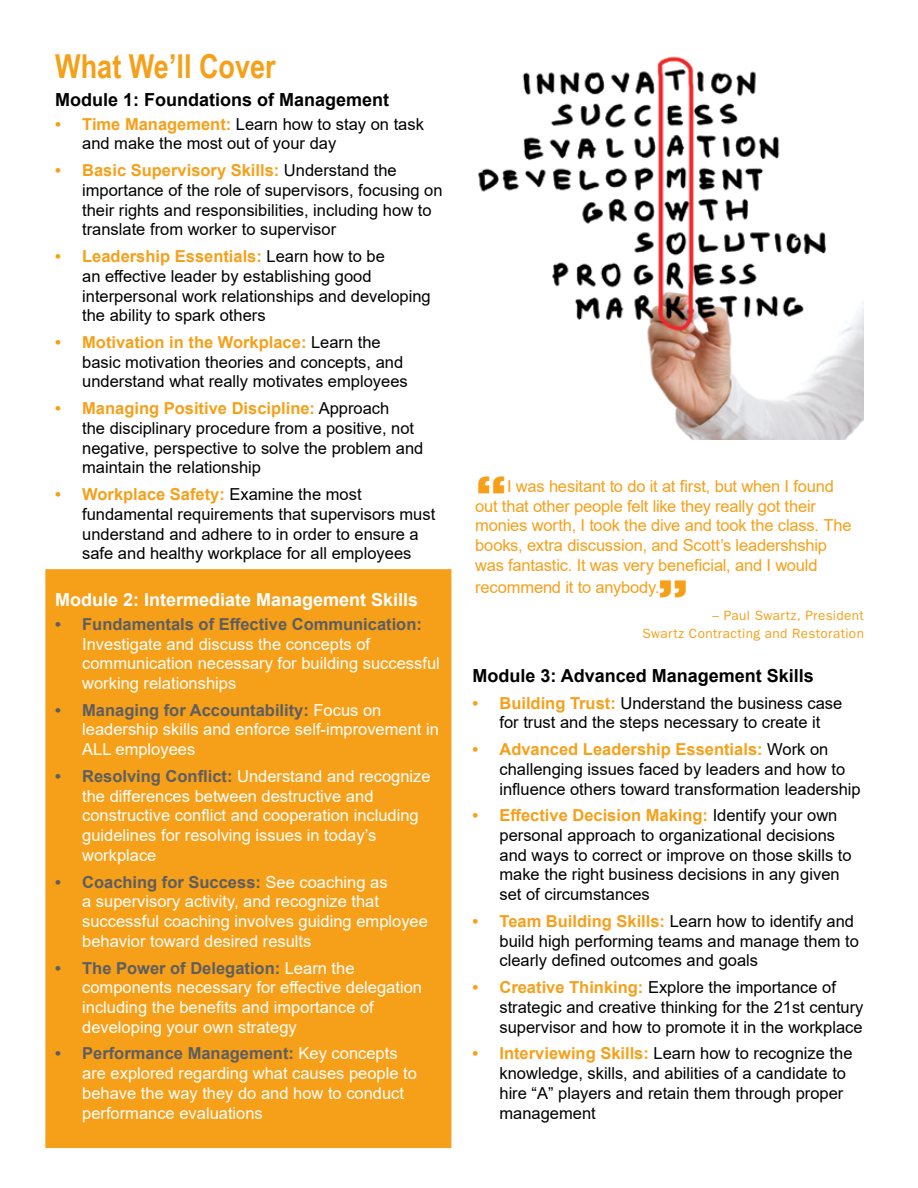
<style>
.page{position:relative;width:918px;height:1188px;background:#fff}
.page>*{position:absolute;margin:0;border:0;box-sizing:border-box;transform-origin:0 0}
.t1{font:800 45px "Rockwell Std";color:#f6a01a}
.t2{font:700 33px "Arial Narrow";color:#f6a01a}
.t3{font:700 18px "Arial";color:#000}
.t4{font:700 18px "Arial";color:#fff}
.t5{font:16.5px/19.8px "Arial";color:#000}
.t6{font:16.5px/19.8px "Arial";color:#fff}
.t7{font:16.5px/19.8px "Arial";letter-spacing:-.01em;color:#f6a01a}
.t8{font:700 16.5px "Arial";color:#5d5d60}
.t9{font:13.5px/18px "ITC Franklin Gothic Std";letter-spacing:.03em;color:#f6a01a;text-align:right}
.s1{font-weight:700;color:#f6a01a}
.s2{font-weight:700;color:#5d5d60}
</style>
<div class="page">
<div style="left:45px;top:569px;width:406px;height:579px;background:#f6a01a;border:2px solid #f6a01a"></div>
<img style="left:478px;top:56px;width:386px;height:384px">
<h2 class="t2" style="left:55px;top:41px;width:222px">What We’ll Cover</h2>
<p class="t3" style="left:55px;top:87px;width:336px">Module 1: Foundations of Management</p>
<p class="t5" style="left:82px;top:114px;width:343px;text-indent:-27px"><span class="s1">• Time Management:</span> Learn how to stay on task and make the most out of your day</p>
<p class="t5" style="left:82px;top:160px;width:362px;text-indent:-27px"><span class="s1">• Basic Supervisory Skills:</span> Understand the importance of the role of supervisors, focusing on their rights and responsibilities, including how to translate from worker to supervisor</p>
<p class="t5" style="left:82px;top:246px;width:350px;text-indent:-27px"><span class="s1">• Leadership Essentials:</span> Learn how to be<br>an effective leader by establishing good interpersonal work relationships and developing the ability to spark others</p>
<p class="t5" style="left:82px;top:332px;width:327px;text-indent:-27px"><span class="s1">• Motivation in the Workplace:</span> Learn the basic motivation theories and concepts, and understand what really motivates employees</p>
<p class="t5" style="left:82px;top:398px;width:343px;text-indent:-27px"><span class="s1">• Managing Positive Discipline:</span> Approach<br>the disciplinary procedure from a positive, not negative, perspective to solve the problem and maintain the relationship</p>
<p class="t5" style="left:82px;top:484px;width:355px;text-indent:-27px"><span class="s1">• Workplace Safety:</span> Examine the most fundamental requirements that supervisors must understand and adhere to in order to ensure a safe and healthy workplace for all employees</p>
<p class="t4" style="left:55px;top:587px;width:365px">Module 2: Intermediate Management Skills</p>
<p class="t8" style="left:55px;top:612px;width:368px">• Fundamentals of Effective Communication:</p>
<p class="t6" style="left:82px;top:634px;width:359px">Investigate and discuss the concepts of communication necessary for building successful working relationships</p>
<p class="t6" style="left:82px;top:700px;width:358px;text-indent:-27px"><span class="s2">• Managing for Accountability:</span> Focus on leadership skills and enforce self-improvement in<br>ALL employees</p>
<p class="t6" style="left:82px;top:766px;width:350px;text-indent:-27px"><span class="s2">• Resolving Conflict:</span> Understand and recognize the differences between destructive and constructive conflict and cooperation including guidelines for resolving issues in today’s workplace</p>
<p class="t6" style="left:82px;top:872px;width:347px;text-indent:-27px"><span class="s2">• Coaching for Success:</span> See coaching as<br>a supervisory activity, and recognize that successful coaching involves guiding employee behavior toward desired results</p>
<p class="t6" style="left:82px;top:958px;width:341px;text-indent:-27px"><span class="s2">• The Power of Delegation:</span> Learn the components necessary for effective delegation including the benefits and importance of developing your own strategy</p>
<p class="t6" style="left:82px;top:1044px;width:336px;text-indent:-27px"><span class="s2">• Performance Management:</span> Key concepts are explored regarding what causes people to behave the way they do and how to conduct performance evaluations</p>
<h1 class="t1" style="left:475px;top:463px;width:34px">“</h1>
<p class="t7" style="left:475px;top:476px;width:378px;text-indent:32px">I was hesitant to do it at first, but when I found out that other people felt like they really got their monies worth, I took the dive and took the class. The books, extra discussion, and Scott’s leadershship was fantastic. It was very beneficial, and I would</p>
<p class="t7" style="left:475px;top:578px;width:186px">recommend it to anybody.</p>
<h1 class="t1" style="left:657px;top:568px;width:34px">”</h1>
<p class="t9" style="left:642px;top:607px;width:223px">– Paul Swartz, President<br>Swartz Contracting and Restoration</p>
<p class="t3" style="left:472px;top:663px;width:343px">Module 3: Advanced Management Skills</p>
<p class="t5" style="left:472px;top:693px;width:371px;text-align:center"><span class="s1">• Building Trust:</span> Understand the business case for trust and the steps necessary to create it</p>
<p class="t5" style="left:499px;top:739px;width:363px;text-indent:-27px"><span class="s1">• Advanced Leadership Essentials:</span> Work on challenging issues faced by leaders and how to influence others toward transformation leadership</p>
<p class="t5" style="left:499px;top:805px;width:354px;text-indent:-27px"><span class="s1">• Effective Decision Making:</span> Identify your own personal approach to organizational decisions and ways to correct or improve on those skills to make the right business decisions in any given set of circumstances</p>
<p class="t5" style="left:499px;top:911px;width:361px;text-indent:-27px"><span class="s1">• Team Building Skills:</span> Learn how to identify and build high performing teams and manage them to clearly defined outcomes and goals</p>
<p class="t5" style="left:499px;top:977px;width:366px;text-indent:-27px"><span class="s1">• Creative Thinking:</span> Explore the importance of strategic and creative thinking for the 21st century supervisor and how to promote it in the workplace</p>
<p class="t5" style="left:499px;top:1043px;width:355px;text-indent:-27px"><span class="s1">• Interviewing Skills:</span> Learn how to recognize the knowledge, skills, and abilities of a candidate to hire “A” players and retain them through proper management</p>
</div>
